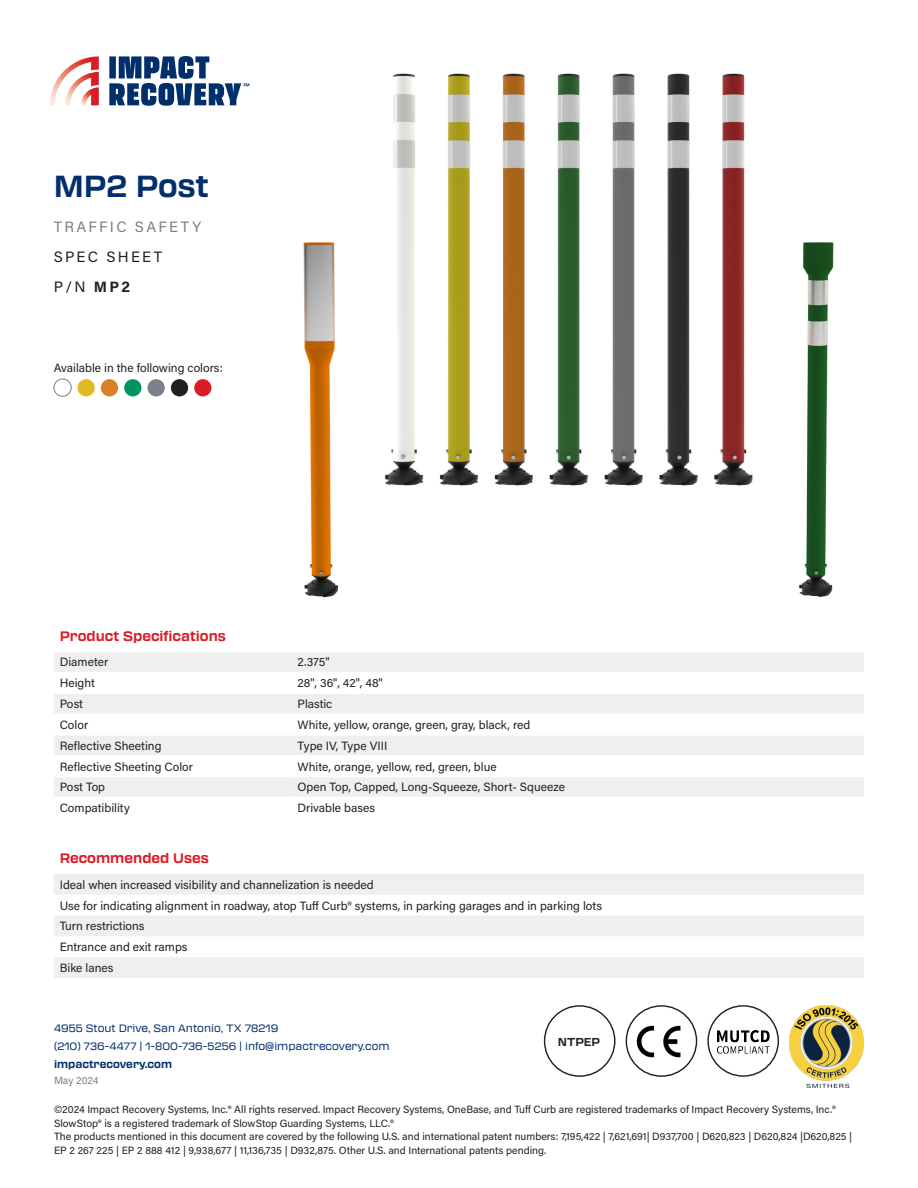
<style>
.page{position:relative;width:918px;height:1188px;background:#fff}
.page>*{position:absolute;margin:0;border:0;box-sizing:border-box;transform-origin:0 0}
.Product_Name{font:700 30px "Transducer";color:#002f6b}
.SUBHEAD{font:15px/30px "Acumin Pro";letter-spacing:.15em;color:#7c808d}
.SUBHEAD-2{font:15px "Acumin Pro";color:#231f20}
.Chart_Title{font:700 13.5px "Transducer";color:#da1d24}
.Small_Text{font:12px "Acumin Pro";color:#231f20}
.Chart_Title-2{font:700 11.25px "Transducer";color:#231f20}
.t1{font:10.5px/13.5px "Acumin Pro";color:#231f20}
.t2{font:10.5px/18px "Transducer";color:#002f6b}
.t3{font:700 10.5px "Transducer";color:#002f6b}
.Footer_Text{font:10.5px "Acumin Pro";letter-spacing:-.005em;color:#7c808d}
.s1{color:#231f20}
.s2{font-weight:700}
</style>
<div class="page">
<img style="left:789px;top:1005px;width:75px;height:82px">
<img style="left:81px;top:56px;width:18px;height:4px">
<svg style="left:91px;top:67px;width:8px;height:3px"></svg>
<svg style="left:60px;top:61px;width:18px;height:23px"></svg>
<img style="left:57px;top:76px;width:3px;height:15px">
<img style="left:53px;top:80px;width:4px;height:25px">
<img style="left:50px;top:89px;width:3px;height:16px">
<img style="left:65px;top:72px;width:34px;height:33px">
<img style="left:81px;top:87px;width:18px;height:18px">
<svg style="left:109px;top:56px;width:140px;height:50px"></svg>
<img style="left:717px;top:1031px;width:52px;height:22px">
<div style="left:707px;top:1005px;width:72px;height:72px;border:1px solid #231f20;border-radius:50%"></div>
<svg style="left:54px;top:652px;width:810px;height:326px"></svg>
<svg style="left:54px;top:694px;width:810px;height:61px;fill:#edeff0"></svg>
<svg style="left:54px;top:757px;width:810px;height:61px"></svg>
<hr style="left:54px;top:672px;width:238px;height:1px;background:#fff">
<hr style="left:292px;top:672px;width:572px;height:1px;background:#fff">
<hr style="left:54px;top:693px;width:238px;height:1px;background:#fff">
<hr style="left:292px;top:693px;width:572px;height:1px;background:#fff">
<hr style="left:54px;top:713px;width:238px;height:2px;background:#fff">
<hr style="left:292px;top:713px;width:572px;height:2px;background:#fff">
<hr style="left:54px;top:734px;width:238px;height:2px;background:#fff">
<hr style="left:292px;top:734px;width:572px;height:2px;background:#fff">
<hr style="left:54px;top:755px;width:238px;height:2px;background:#fff">
<hr style="left:292px;top:755px;width:572px;height:2px;background:#fff">
<hr style="left:54px;top:776px;width:238px;height:1px;background:#fff">
<hr style="left:292px;top:776px;width:572px;height:1px;background:#fff">
<hr style="left:54px;top:797px;width:238px;height:1px;background:#fff">
<hr style="left:292px;top:797px;width:572px;height:1px;background:#fff">
<div style="left:54px;top:379px;width:17px;height:17px;border:1px solid #7c808d;border-radius:50%"></div>
<div style="left:77px;top:379px;width:18px;height:17px;background:#dfba24;border-radius:50%"></div>
<div style="left:101px;top:379px;width:17px;height:17px;background:#d98127;border-radius:50%"></div>
<div style="left:124px;top:379px;width:17px;height:17px;background:#00945f;border-radius:50%"></div>
<div style="left:148px;top:379px;width:17px;height:17px;background:#7c808d;border-radius:50%"></div>
<div style="left:171px;top:379px;width:17px;height:17px;background:#231f20;border-radius:50%"></div>
<div style="left:194px;top:379px;width:18px;height:17px;background:#da1d24;border-radius:50%"></div>
<img style="left:632px;top:1021px;width:61px;height:43px">
<div style="left:626px;top:1005px;width:71px;height:72px;border:1px solid #231f20;border-radius:50%"></div>
<div style="left:544px;top:1005px;width:71px;height:72px;border:1px solid #231f20;border-radius:50%"></div>
<img style="left:385px;top:73px;width:368px;height:413px">
<img style="left:303px;top:242px;width:36px;height:356px">
<img style="left:799px;top:242px;width:35px;height:355px">
<p class="Product_Name" style="left:54px;top:165px;width:157px">MP2 Post</p>
<p class="SUBHEAD" style="left:54px;top:211px;width:149px">TRAFFIC SAFETY<br><span class="s1">SPEC SHEET</span></p>
<p class="SUBHEAD-2" style="left:54px;top:276px;width:78px">P/N <span class="s2">MP2</span></p>
<p class="Small_Text" style="left:54px;top:359px;width:171px">Available in the following colors:</p>
<p class="Chart_Title" style="left:60px;top:626px;width:168px">Product Specifications</p>
<p class="Small_Text" style="left:60px;top:654px;width:50px">Diameter</p>
<p class="Small_Text" style="left:298px;top:654px;width:34px">2.375"</p>
<p class="Small_Text" style="left:60px;top:675px;width:37px">Height</p>
<p class="Small_Text" style="left:298px;top:675px;width:87px">28", 36", 42", 48"</p>
<p class="Small_Text" style="left:60px;top:696px;width:25px">Post</p>
<p class="Small_Text" style="left:298px;top:696px;width:36px">Plastic</p>
<p class="Small_Text" style="left:60px;top:716px;width:30px">Color</p>
<p class="Small_Text" style="left:298px;top:716px;width:234px">White, yellow, orange, green, gray, black, red</p>
<p class="Small_Text" style="left:60px;top:737px;width:103px">Reflective Sheeting</p>
<p class="Small_Text" style="left:298px;top:737px;width:91px">Type IV, Type VIII</p>
<p class="Small_Text" style="left:60px;top:758px;width:135px">Reflective Sheeting Color</p>
<p class="Small_Text" style="left:298px;top:758px;width:201px">White, orange, yellow, red, green, blue</p>
<p class="Small_Text" style="left:60px;top:779px;width:47px">Post Top</p>
<p class="Small_Text" style="left:298px;top:779px;width:269px">Open Top, Capped, Long-Squeeze, Short- Squeeze</p>
<p class="Small_Text" style="left:60px;top:800px;width:72px">Compatibility</p>
<p class="Small_Text" style="left:298px;top:800px;width:79px">Drivable bases</p>
<p class="Chart_Title" style="left:60px;top:848px;width:151px">Recommended Uses</p>
<p class="Small_Text" style="left:60px;top:876px;width:316px">Ideal when increased visibility and channelization is needed</p>
<p class="Small_Text" style="left:60px;top:897px;width:544px">Use for indicating alignment in roadway, atop Tuff Curb® systems, in parking garages and in parking lots</p>
<p class="Small_Text" style="left:60px;top:918px;width:86px">Turn restrictions</p>
<p class="Small_Text" style="left:60px;top:939px;width:129px">Entrance and exit ramps</p>
<p class="Small_Text" style="left:60px;top:959px;width:55px">Bike lanes</p>
<p class="t2" style="left:54px;top:1019px;width:337px">4955 Stout Drive, San Antonio, TX 78219<br>(210) 736-4477 | 1-800-736-5256 | info@impactrecovery.com</p>
<p class="t3" style="left:54px;top:1056px;width:120px">impactrecovery.com</p>
<p class="t1" style="left:54px;top:1102px;width:800px">©2024 Impact Recovery Systems, Inc.® All rights reserved. Impact Recovery Systems, OneBase, and Tuff Curb are registered trademarks of Impact Recovery Systems, Inc.® SlowStop® is a registered trademark of SlowStop Guarding Systems, LLC.®<br>The products mentioned in this document are covered by the following U.S. and international patent numbers: 7,195,422 | 7,621,691| D937,700 | D620,823 | D620,824 |D620,825 | EP 2 267 225 | EP 2 888 412 | 9,938,677 | 11,136,735 | D932,875. Other U.S. and International patents pending.</p>
<p class="Chart_Title-2" style="left:558px;top:1034px;width:44px">NTPEP</p>
<p class="Footer_Text" style="left:54px;top:1074px;width:46px">May 2024</p>
</div>
